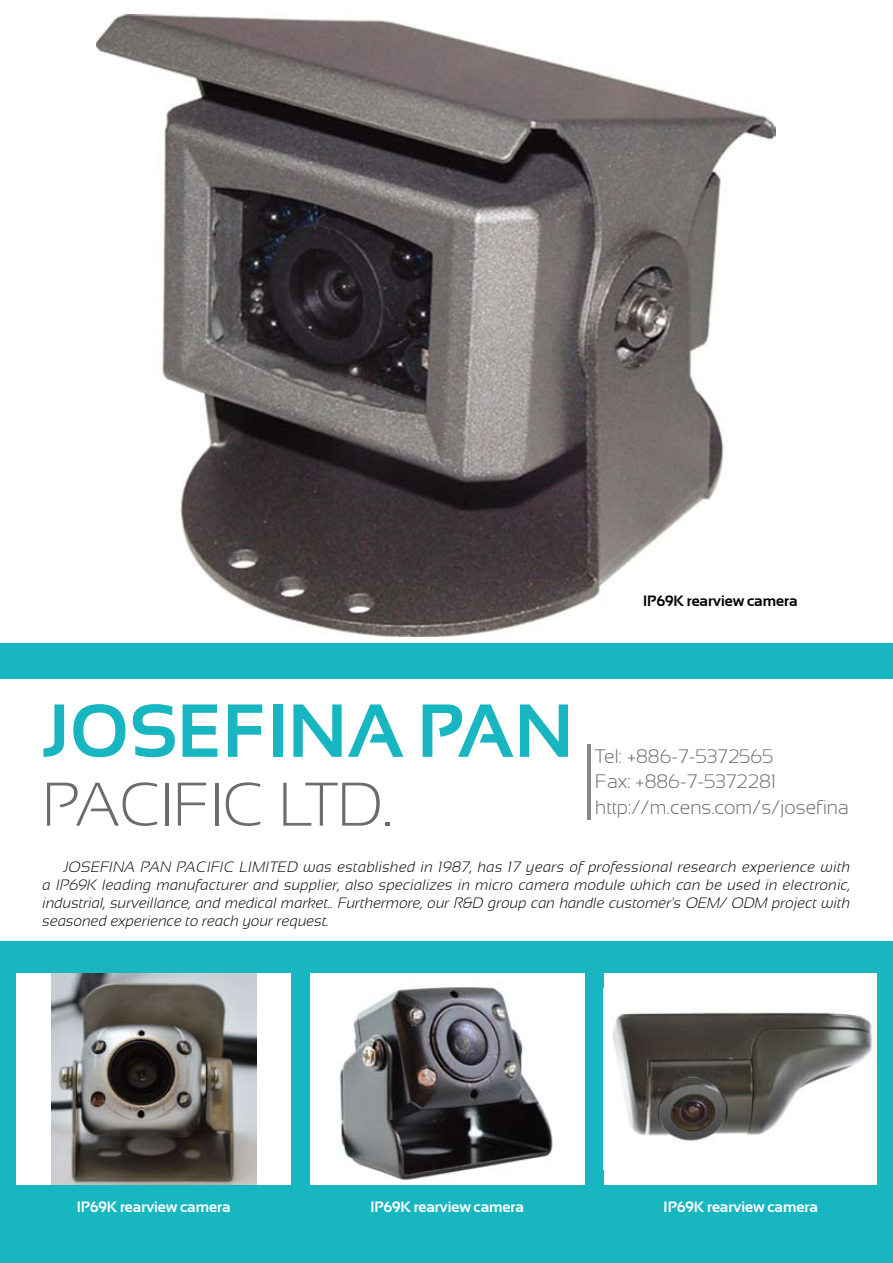
<style>
.page{position:relative;width:893px;height:1263px;background:#fff}
.page>*{position:absolute;margin:0;border:0;box-sizing:border-box;transform-origin:0 0}
.t1{font:700 75px "Sansation";color:#17b6c0}
.t2{font:300 61.5px "Sansation";color:#6d6c6c}
.t3{font:300 19.5px/25.5px "Sansation";color:#6d6c6c}
.t4{font:italic 300 15px/18px "Sansation";color:#000;text-align:justify}
.t5{font:700 15px "Sansation";color:#fff}
.t6{font:700 15px "Sansation";color:#000}
</style>
<div class="page">
<div style="left:0;top:643px;width:893px;height:620px;background:#17b6c0"></div>
<div style="left:0;top:679px;width:893px;height:262px;background:#fff"></div>
<div style="left:17px;top:973px;width:274px;height:212px;background:#fff"></div>
<div style="left:310px;top:973px;width:274px;height:212px;background:#fff"></div>
<div style="left:604px;top:973px;width:272px;height:212px;background:#fff"></div>
<hr style="left:587px;top:744px;width:3px;height:76px;background:#86888a">
<img style="left:612px;top:1012px;width:261px;height:129px">
<img style="left:51px;top:973px;width:205px;height:212px">
<img style="left:339px;top:987px;width:214px;height:193px">
<img style="left:96px;top:14px;width:679px;height:622px">
<p class="t6" style="left:643px;top:592px;width:156px">IP69K rearview camera</p>
<h1 class="t1" style="left:43px;top:689px;width:532px">Josefina Pan</h1>
<h2 class="t2" style="left:43px;top:770px;width:352px">Pacific Ltd.</h2>
<h3 class="t3" style="left:595px;top:743px;width:255px">Tel: +886-7-5372565<br>Fax: +886-7-5372281 http://m.cens.com/s/josefina</h3>
<p class="t4" style="left:43px;top:858px;width:809px;text-indent:21px">JOSEFINA PAN PACIFIC LIMITED was established in 1987, has 17 years of professional research experience with a IP69K leading manufacturer and supplier, also specializes in micro camera module which can be used in electronic, industrial, surveillance, and medical market.. Furthermore, our R&amp;D group can handle customer's OEM/ ODM project with seasoned experience to reach your request.</p>
<p class="t5" style="left:77px;top:1199px;width:155px">IP69K rearview camera</p>
<p class="t5" style="left:370px;top:1199px;width:155px">IP69K rearview camera</p>
<p class="t5" style="left:663px;top:1199px;width:156px">IP69K rearview camera</p>
</div>
